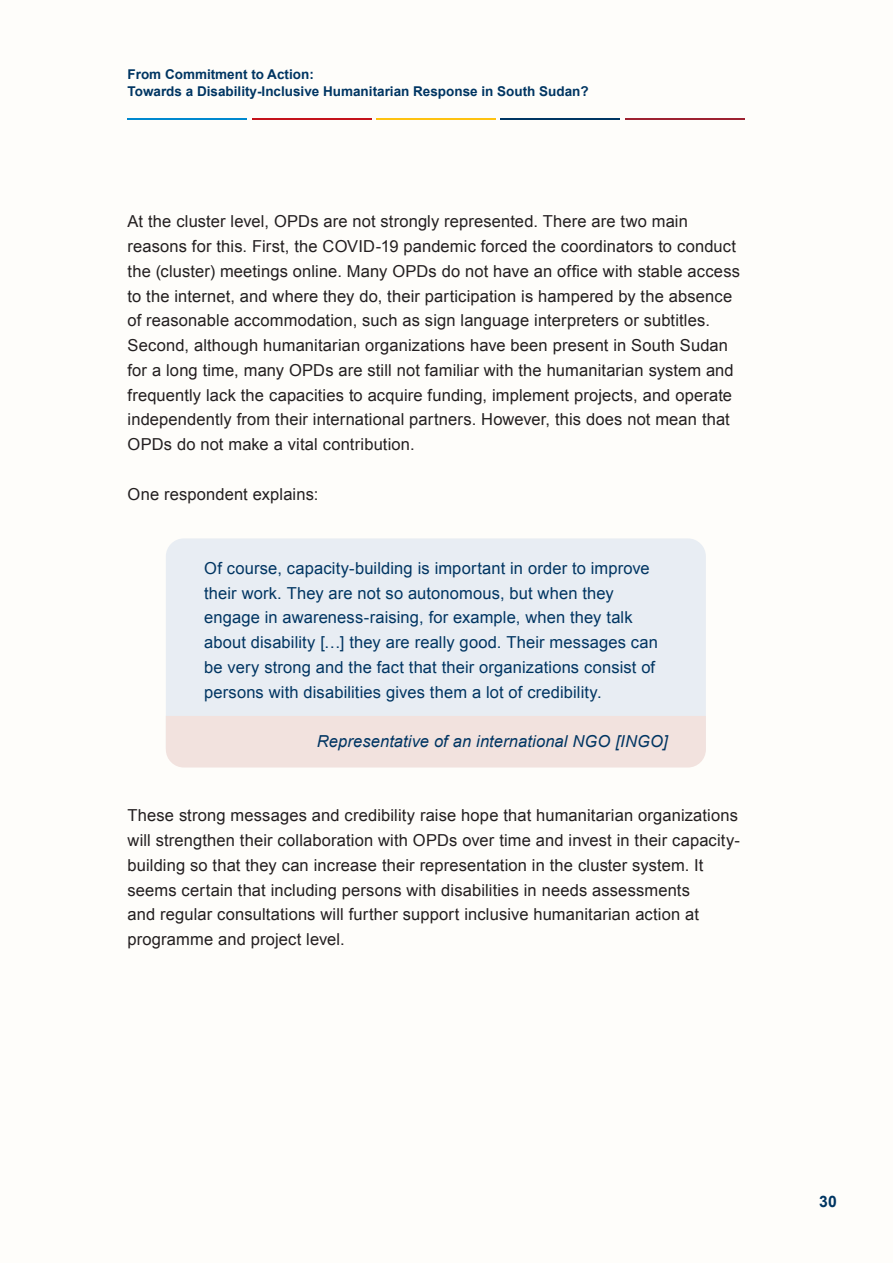
<style>
.page{position:relative;width:893px;height:1263px;background:#fefdfa}
.page>*{position:absolute;margin:0;border:0;box-sizing:border-box;transform-origin:0 0}
.Body{font:16.5px/24.8px "Arial";letter-spacing:.01em;color:#231f20}
.t1{font:16.5px/24.8px "Arial";letter-spacing:.01em;color:#003562}
.Quote_Interviewee{font:italic 16.5px "Arial";letter-spacing:.005em;color:#003562}
.t2{font:700 15.75px "Arial";color:#003562}
.t3{font:700 13.5px/16.5px "Arial";color:#003562}
</style>
<div class="page">
<hr style="left:128px;top:119px;width:119px;height:1px;background:#0088ce">
<hr style="left:252px;top:119px;width:119px;height:1px;background:#c4121a">
<hr style="left:376px;top:119px;width:119px;height:1px;background:#fec210">
<hr style="left:501px;top:119px;width:119px;height:1px;background:#003562">
<hr style="left:625px;top:119px;width:119px;height:1px;background:#9d2130">
<div style="left:166px;top:538px;width:540px;height:227px;background:#e8edf3;border-radius:18px"></div>
<div style="left:166px;top:716px;width:540px;height:51px;background:#f2e2de"></div>
<p class="t3" style="left:128px;top:67px;width:463px">From Commitment to Action:<br>Towards a Disability-Inclusive Humanitarian Response in South Sudan?</p>
<p class="Body" style="left:128px;top:209px;width:614px">At the cluster level, OPDs are not strongly represented. There are two main reasons for this. First, the COVID-19 pandemic forced the coordinators to conduct the (cluster) meetings online. Many OPDs do not have an office with stable access to the internet, and where they do, their participation is hampered by the absence of reasonable accommodation, such as sign language interpreters or subtitles.<br>Second, although humanitarian organizations have been present in South Sudan for a long time, many OPDs are still not familiar with the humanitarian system and frequently lack the capacities to acquire funding, implement projects, and operate independently from their international partners. However, this does not mean that OPDs do not make a vital contribution.</p>
<p class="Body" style="left:128px;top:482px;width:192px">One respondent explains:</p>
<p class="t1" style="left:204px;top:556px;width:455px">Of course, capacity-building is important in order to improve their work. They are not so autonomous, but when they engage in awareness-raising, for example, when they talk about disability […] they are really good. Their messages can be very strong and the fact that their organizations consist of persons with disabilities gives them a lot of credibility.</p>
<p class="Quote_Interviewee" style="left:317px;top:731px;width:352px">Representative of an international NGO [INGO]</p>
<p class="Body" style="left:128px;top:803px;width:614px">These strong messages and credibility raise hope that humanitarian organizations will strengthen their collaboration with OPDs over time and invest in their capacity&shy;building so that they can increase their representation in the cluster system. It seems certain that including persons with disabilities in needs assessments<br>and regular consultations will further support inclusive humanitarian action at programme and project level.</p>
<p class="t2" style="left:819px;top:1191px;width:19px">30</p>
</div>
